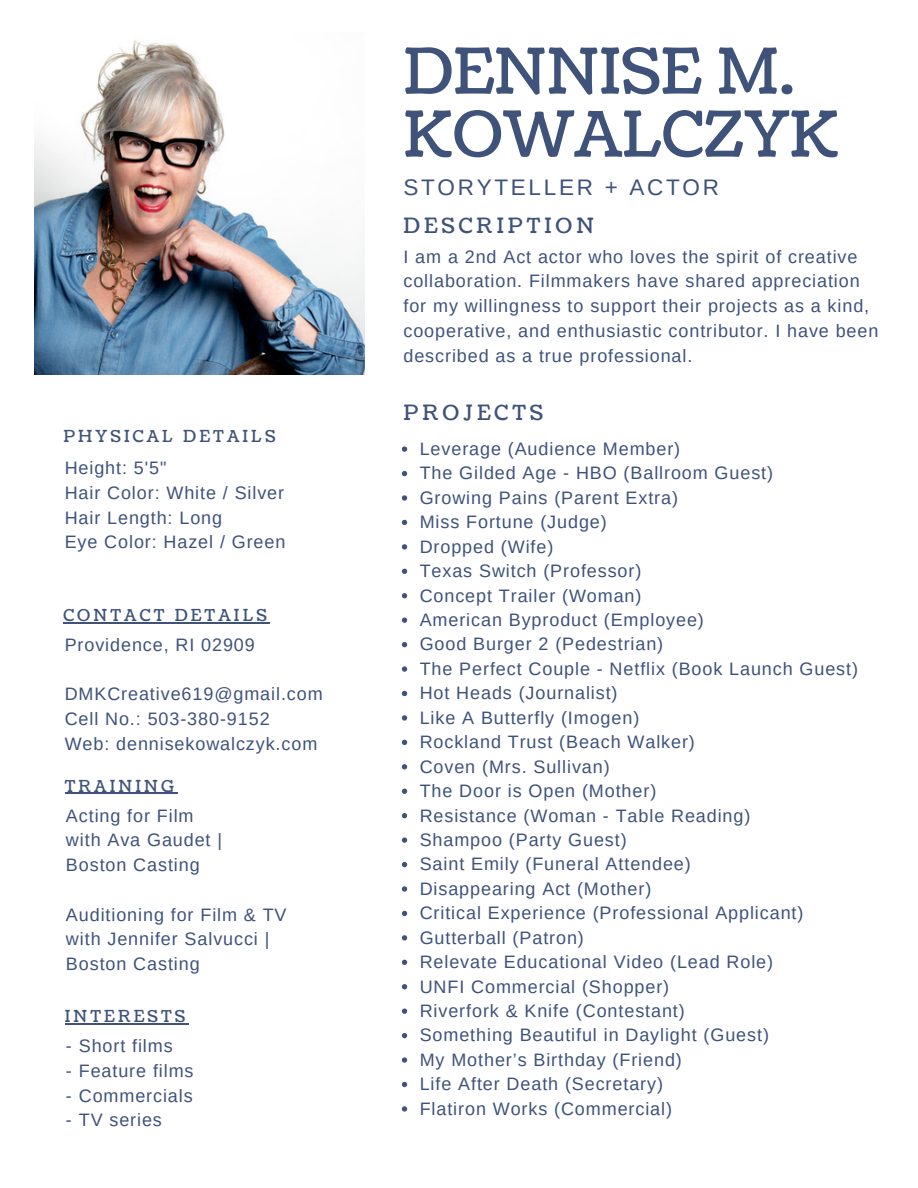
<style>
.page{position:relative;width:918px;height:1188px;background:#fff}
.page>*{position:absolute;margin:0;border:0;box-sizing:border-box;transform-origin:0 0}
.t1{font:63px/63px "Coustard";color:#3e527a}
.t2{font:22.5px "Arimo";letter-spacing:.12em;color:#3e527a}
.t3{font:21px "Coustard";letter-spacing:.19em;color:#3e527a}
.t4{font:18px/24.8px "Arimo";letter-spacing:.05em;color:#3e527a}
.t5{font:16.5px "Coustard";letter-spacing:.19em;color:#3e527a}
</style>
<div class="page">
<img style="left:35px;top:39px;width:329px;height:336px">
<hr style="left:63px;top:622px;width:207px;height:1px;background:#3e527a">
<hr style="left:65px;top:1023px;width:124px;height:1px;background:#3e527a">
<svg style="left:402px;top:446px;width:5px;height:6px"></svg>
<svg style="left:402px;top:471px;width:5px;height:5px"></svg>
<svg style="left:402px;top:495px;width:5px;height:6px"></svg>
<svg style="left:402px;top:520px;width:5px;height:5px"></svg>
<svg style="left:402px;top:544px;width:5px;height:6px"></svg>
<svg style="left:402px;top:569px;width:5px;height:5px"></svg>
<svg style="left:402px;top:593px;width:5px;height:5px"></svg>
<svg style="left:402px;top:618px;width:5px;height:5px"></svg>
<svg style="left:402px;top:642px;width:5px;height:5px"></svg>
<svg style="left:402px;top:666px;width:5px;height:6px"></svg>
<svg style="left:402px;top:691px;width:5px;height:5px"></svg>
<svg style="left:402px;top:715px;width:5px;height:6px"></svg>
<svg style="left:402px;top:740px;width:5px;height:5px"></svg>
<svg style="left:402px;top:764px;width:5px;height:5px"></svg>
<svg style="left:402px;top:789px;width:5px;height:5px"></svg>
<svg style="left:402px;top:813px;width:5px;height:5px"></svg>
<svg style="left:402px;top:837px;width:5px;height:6px"></svg>
<svg style="left:402px;top:862px;width:5px;height:5px"></svg>
<svg style="left:402px;top:886px;width:5px;height:6px"></svg>
<svg style="left:402px;top:911px;width:5px;height:5px"></svg>
<svg style="left:402px;top:935px;width:5px;height:6px"></svg>
<svg style="left:402px;top:960px;width:5px;height:5px"></svg>
<svg style="left:402px;top:984px;width:5px;height:5px"></svg>
<svg style="left:402px;top:1009px;width:5px;height:5px"></svg>
<svg style="left:402px;top:1033px;width:5px;height:5px"></svg>
<svg style="left:402px;top:1057px;width:5px;height:6px"></svg>
<svg style="left:402px;top:1082px;width:5px;height:5px"></svg>
<svg style="left:402px;top:1106px;width:5px;height:6px"></svg>
<hr style="left:65px;top:793px;width:112px;height:1px;background:#3e527a">
<h3 class="t5" style="left:63px;top:425px;width:214px">PHYSICAL DETAILS</h3>
<p class="t4" style="left:65px;top:455px;width:103px">Height: 5'5"</p>
<p class="t4" style="left:65px;top:480px;width:221px">Hair Color: White / Silver</p>
<p class="t4" style="left:65px;top:505px;width:159px">Hair Length: Long</p>
<p class="t4" style="left:65px;top:530px;width:222px">Eye Color: Hazel / Green</p>
<h3 class="t5" style="left:63px;top:604px;width:205px">CONTACT DETAILS</h3>
<p class="t4" style="left:65px;top:632px;width:192px">Providence, RI 02909</p>
<p class="t4" style="left:65px;top:682px;width:260px">DMKCreative619@gmail.com</p>
<p class="t4" style="left:65px;top:706px;width:207px">Cell No.: 503-380-9152</p>
<p class="t4" style="left:65px;top:731px;width:254px">Web: dennisekowalczyk.com</p>
<p class="t5" style="left:65px;top:775px;width:111px">TRAINING</p>
<p class="t4" style="left:66px;top:803px;width:129px">Acting for Film</p>
<p class="t4" style="left:66px;top:828px;width:158px">with Ava Gaudet |</p>
<p class="t4" style="left:66px;top:852px;width:135px">Boston Casting</p>
<p class="t4" style="left:66px;top:902px;width:222px">Auditioning for Film &amp; TV</p>
<p class="t4" style="left:66px;top:927px;width:205px">with Jennifer Salvucci |</p>
<p class="t4" style="left:66px;top:951px;width:135px">Boston Casting</p>
<p class="t5" style="left:65px;top:1005px;width:122px">INTERESTS</p>
<p class="t4" style="left:66px;top:1033px;width:108px">- Short films</p>
<h3 class="t4" style="left:66px;top:1058px;width:129px">- Feature films</h3>
<p class="t4" style="left:66px;top:1083px;width:128px">- Commercials</p>
<p class="t4" style="left:66px;top:1108px;width:98px">- TV series</p>
<p class="t1" style="left:403px;top:42px;width:437px">DENNISE M.<br>KOWALCZYK</p>
<p class="t2" style="left:403px;top:175px;width:317px">STORYTELLER + ACTOR</p>
<p class="t3" style="left:403px;top:211px;width:192px">DESCRIPTION</p>
<p class="t4" style="left:403px;top:244px;width:476px">I am a 2nd Act actor who loves the spirit of creative collaboration. Filmmakers have shared appreciation for my willingness to support their projects as a kind, cooperative, and enthusiastic contributor. I have been described as a true professional.</p>
<p class="t3" style="left:403px;top:398px;width:141px">PROJECTS</p>
<p class="t4" style="left:420px;top:436px;width:262px">Leverage (Audience Member)</p>
<p class="t4" style="left:420px;top:461px;width:355px">The Gilded Age - HBO (Ballroom Guest)</p>
<p class="t4" style="left:420px;top:485px;width:260px">Growing Pains (Parent Extra)</p>
<h1 class="t4" style="left:420px;top:510px;width:189px">Miss Fortune (Judge)</h1>
<h2 class="t4" style="left:420px;top:534px;width:135px">Dropped (Wife)</h2>
<h2 class="t4" style="left:420px;top:559px;width:223px">Texas Switch (Professor)</h2>
<p class="t4" style="left:420px;top:583px;width:223px">Concept Trailer (Woman)</p>
<h2 class="t4" style="left:420px;top:607px;width:286px">American Byproduct (Employee)</h2>
<p class="t4" style="left:420px;top:632px;width:245px">Good Burger 2 (Pedestrian)</p>
<p class="t4" style="left:420px;top:656px;width:440px">The Perfect Couple - Netflix (Book Launch Guest)</p>
<p class="t4" style="left:420px;top:681px;width:199px">Hot Heads (Journalist)</p>
<p class="t4" style="left:420px;top:705px;width:221px">Like A Butterfly (Imogen)</p>
<p class="t4" style="left:420px;top:730px;width:277px">Rockland Trust (Beach Walker)</p>
<p class="t4" style="left:420px;top:754px;width:192px">Coven (Mrs. Sullivan)</p>
<p class="t4" style="left:420px;top:778px;width:238px">The Door is Open (Mother)</p>
<p class="t4" style="left:420px;top:803px;width:332px">Resistance (Woman - Table Reading)</p>
<p class="t4" style="left:420px;top:827px;width:209px">Shampoo (Party Guest)</p>
<p class="t4" style="left:420px;top:852px;width:273px">Saint Emily (Funeral Attendee)</p>
<p class="t4" style="left:420px;top:876px;width:233px">Disappearing Act (Mother)</p>
<p class="t4" style="left:420px;top:901px;width:385px">Critical Experience (Professional Applicant)</p>
<p class="t4" style="left:420px;top:925px;width:166px">Gutterball (Patron)</p>
<p class="t4" style="left:420px;top:950px;width:355px">Relevate Educational Video (Lead Role)</p>
<p class="t4" style="left:420px;top:974px;width:251px">UNFI Commercial (Shopper)</p>
<p class="t4" style="left:420px;top:998px;width:267px">Riverfork &amp; Knife (Contestant)</p>
<p class="t4" style="left:420px;top:1023px;width:351px">Something Beautiful in Daylight (Guest)</p>
<p class="t4" style="left:420px;top:1047px;width:264px">My Mother’s Birthday (Friend)</p>
<p class="t4" style="left:420px;top:1072px;width:245px">Life After Death (Secretary)</p>
<p class="t4" style="left:420px;top:1096px;width:254px">Flatiron Works (Commercial)</p>
</div>
